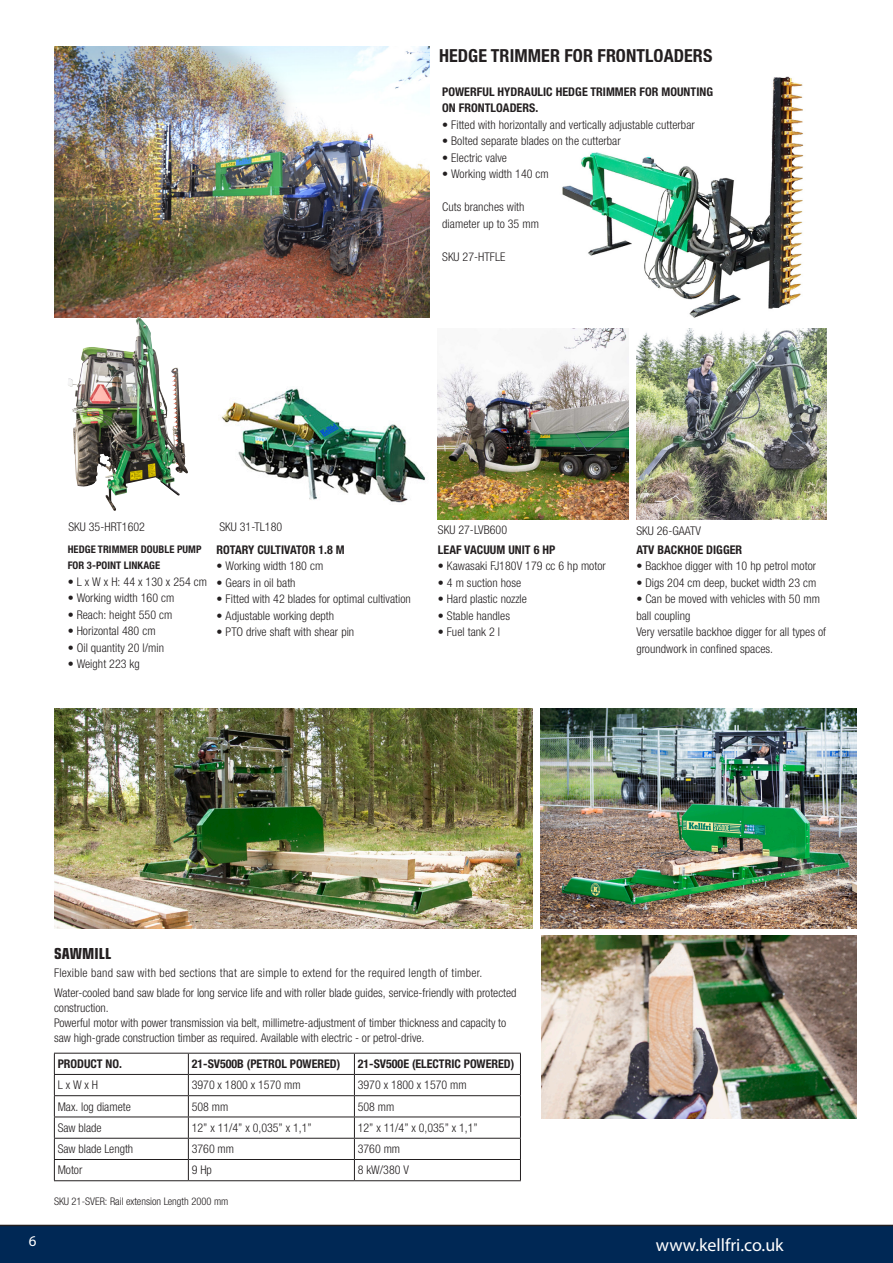
<style>
.page{position:relative;width:893px;height:1263px;background:#fff}
.page>*{position:absolute;margin:0;border:0;box-sizing:border-box;transform-origin:0 0}
.Rubrik{font:700 condensed 18px "Helvetica Neue LTW1 G";letter-spacing:.005em;color:#231f20}
.t1{font:18px "Myriad Pro";color:#fff}
.Rubrik-2{font:16.5px "Eurostile Con Hea";letter-spacing:.005em;color:#231f20}
.t2{font:15px "Myriad Pro";color:#fff}
.Rubrik-3{font:300 condensed 12px/16.5px "Helvetica Neue LTW1 G";letter-spacing:.005em;color:#231f20}
.Tabeller{font:300 condensed 12px "Helvetica Neue LTW1 G";color:#231f20}
.Rubrik-4{font:700 condensed 12px/16.5px "Helvetica Neue LTW1 G";letter-spacing:.005em;color:#231f20}
.Rubrik-5{font:300 condensed 12px "Helvetica Neue LTW1 G";letter-spacing:.025em;color:#231f20}
.Tabellrubriker{font:700 condensed 12px "Helvetica Neue LTW1 G";color:#231f20}
.Rubrik-6{font:700 condensed 10.5px "Helvetica Neue LTW1 G";letter-spacing:.005em;color:#231f20}
.t3{font:300 condensed 10.5px "Helvetica Neue LTW1 G";color:#231f20}
</style>
<div class="page">
<div style="left:0;top:1225px;width:893px;height:38px;background:#002855"></div>
<img style="left:54px;top:47px;width:375px;height:271px">
<img style="left:562px;top:76px;width:242px;height:242px">
<img style="left:438px;top:329px;width:190px;height:190px">
<img style="left:636px;top:329px;width:190px;height:190px">
<img style="left:68px;top:317px;width:70px;height:194px">
<img style="left:221px;top:388px;width:206px;height:115px">
<img style="left:54px;top:708px;width:479px;height:220px">
<img style="left:542px;top:935px;width:314px;height:183px">
<img style="left:540px;top:708px;width:316px;height:220px">
<hr style="left:54px;top:1095px;width:134px;height:1px;background:#231f20">
<hr style="left:188px;top:1095px;width:166px;height:1px;background:#231f20">
<hr style="left:354px;top:1095px;width:167px;height:1px;background:#231f20">
<hr style="left:54px;top:1116px;width:134px;height:1px;background:#231f20">
<hr style="left:188px;top:1116px;width:166px;height:1px;background:#231f20">
<hr style="left:354px;top:1116px;width:167px;height:1px;background:#231f20">
<hr style="left:54px;top:1138px;width:134px;height:1px;background:#231f20">
<hr style="left:188px;top:1138px;width:166px;height:1px;background:#231f20">
<hr style="left:354px;top:1138px;width:167px;height:1px;background:#231f20">
<hr style="left:54px;top:1159px;width:134px;height:1px;background:#231f20">
<hr style="left:188px;top:1159px;width:166px;height:1px;background:#231f20">
<hr style="left:354px;top:1159px;width:167px;height:1px;background:#231f20">
<hr style="left:54px;top:1180px;width:134px;height:1px;background:#231f20">
<hr style="left:188px;top:1180px;width:166px;height:1px;background:#231f20">
<hr style="left:354px;top:1180px;width:167px;height:1px;background:#231f20">
<hr style="left:54px;top:1053px;width:134px;height:1px;background:#231f20">
<svg style="left:54px;top:1053px;width:1px;height:127px"></svg>
<hr style="left:188px;top:1053px;width:166px;height:1px;background:#231f20">
<svg style="left:188px;top:1053px;width:1px;height:127px"></svg>
<hr style="left:354px;top:1053px;width:167px;height:1px;background:#231f20">
<svg style="left:354px;top:1053px;width:1px;height:127px"></svg>
<svg style="left:520px;top:1053px;width:1px;height:127px"></svg>
<hr style="left:54px;top:1074px;width:134px;height:1px;background:#231f20">
<hr style="left:188px;top:1074px;width:166px;height:1px;background:#231f20">
<hr style="left:354px;top:1074px;width:167px;height:1px;background:#231f20">
<p class="Rubrik" style="left:439px;top:45px;width:275px">HEDGE TRIMMER FOR FRONTLOADERS</p>
<p class="Rubrik-4" style="left:442px;top:83px;width:272px">POWERFUL HYDRAULIC HEDGE TRIMMER FOR MOUNTING<br>ON FRONTLOADERS.</p>
<p class="Rubrik-3" style="left:442px;top:116px;width:254px">• Fitted with horizontally and vertically adjustable cutterbar</p>
<p class="Rubrik-3" style="left:442px;top:133px;width:180px">• Bolted separate blades on the cutterbar</p>
<p class="Rubrik-3" style="left:442px;top:149px;width:66px">• Electric valve</p>
<p class="Rubrik-3" style="left:442px;top:166px;width:108px">• Working width 140 cm</p>
<p class="Rubrik-3" style="left:442px;top:199px;width:84px">Cuts branches with</p>
<p class="Rubrik-3" style="left:442px;top:215px;width:98px">diameter up to 35 mm</p>
<p class="Rubrik-3" style="left:442px;top:248px;width:65px">SKU 27-HTFLE</p>
<p class="Rubrik-3" style="left:68px;top:518px;width:78px">SKU 35-HRT1602</p>
<p class="Rubrik-3" style="left:219px;top:518px;width:64px">SKU 31-TL180</p>
<p class="Rubrik-3" style="left:438px;top:522px;width:71px">SKU 27-LVB600</p>
<p class="Rubrik-3" style="left:636px;top:523px;width:66px">SKU 26-GAATV</p>
<p class="Rubrik-6" style="left:68px;top:543px;width:135px">HEDGE TRIMMER DOUBLE PUMP</p>
<p class="Rubrik-6" style="left:68px;top:559px;width:94px">FOR 3-POINT LINKAGE</p>
<p class="Rubrik-3" style="left:68px;top:573px;width:141px">• L x W x H: 44 x 130 x 254 cm</p>
<p class="Rubrik-3" style="left:68px;top:590px;width:108px">• Working width 160 cm</p>
<p class="Rubrik-3" style="left:68px;top:606px;width:106px">• Reach: height 550 cm</p>
<p class="Rubrik-3" style="left:68px;top:623px;width:89px">• Horizontal 480 cm</p>
<p class="Rubrik-3" style="left:68px;top:639px;width:98px">• Oil quantity 20 l/min</p>
<p class="Rubrik-3" style="left:68px;top:656px;width:74px">• Weight 223 kg</p>
<p class="Rubrik-4" style="left:217px;top:541px;width:130px">ROTARY CULTIVATOR 1.8 M</p>
<p class="Rubrik-3" style="left:217px;top:558px;width:108px">• Working width 180 cm</p>
<p class="Rubrik-3" style="left:217px;top:575px;width:80px">• Gears in oil bath</p>
<p class="Rubrik-3" style="left:217px;top:591px;width:196px">• Fitted with 42 blades for optimal cultivation</p>
<p class="Rubrik-3" style="left:217px;top:608px;width:119px">• Adjustable working depth</p>
<p class="Rubrik-3" style="left:217px;top:624px;width:139px">• PTO drive shaft with shear pin</p>
<p class="Rubrik-4" style="left:438px;top:541px;width:119px">LEAF VACUUM UNIT 6 HP</p>
<p class="Rubrik-3" style="left:438px;top:558px;width:169px">• Kawasaki FJ180V 179 cc 6 hp motor</p>
<p class="Rubrik-3" style="left:438px;top:575px;width:85px">• 4 m suction hose</p>
<p class="Rubrik-3" style="left:438px;top:591px;width:91px">• Hard plastic nozzle</p>
<p class="Rubrik-3" style="left:438px;top:608px;width:74px">• Stable handles</p>
<p class="Rubrik-3" style="left:438px;top:624px;width:64px">• Fuel tank 2 l</p>
<p class="Rubrik-4" style="left:636px;top:541px;width:107px">ATV BACKHOE DIGGER</p>
<p class="Rubrik-3" style="left:636px;top:558px;width:181px">• Backhoe digger with 10 hp petrol motor</p>
<p class="Rubrik-3" style="left:636px;top:575px;width:181px">• Digs 204 cm deep, bucket width 23 cm</p>
<p class="Rubrik-3" style="left:636px;top:591px;width:185px">• Can be moved with vehicles with 50 mm ball coupling</p>
<p class="Rubrik-3" style="left:636px;top:624px;width:191px">Very versatile backhoe digger for all types of groundwork in confined spaces.</p>
<p class="Rubrik-2" style="left:54px;top:942px;width:59px">SAWMILL</p>
<p class="Rubrik-5" style="left:54px;top:965px;width:430px">Flexible band saw with bed sections that are simple to extend for the required length of timber.</p>
<p class="Rubrik-3" style="left:54px;top:985px;width:464px;line-height:15px">Water-cooled band saw blade for long service life and with roller blade guides, service-friendly with protected construction.</p>
<p class="Rubrik-3" style="left:54px;top:1015px;width:454px;line-height:15px">Powerful motor with power transmission via belt, millimetre-adjustment of timber thickness and capacity to saw high-grade construction timber as required. Available with electric - or petrol-drive.</p>
<p class="Tabellrubriker" style="left:58px;top:1057px;width:66px">PRODUCT NO.</p>
<p class="Tabellrubriker" style="left:192px;top:1057px;width:150px">21-SV500B (PETROL POWERED)</p>
<p class="Tabellrubriker" style="left:358px;top:1057px;width:158px">21-SV500E (ELECTRIC POWERED)</p>
<p class="Tabeller" style="left:58px;top:1078px;width:42px">L x W x H</p>
<p class="Tabeller" style="left:192px;top:1078px;width:110px">3970 x 1800 x 1570 mm</p>
<p class="Tabeller" style="left:358px;top:1078px;width:110px">3970 x 1800 x 1570 mm</p>
<p class="Tabeller" style="left:58px;top:1099px;width:75px">Max. log diamete</p>
<p class="Tabeller" style="left:192px;top:1099px;width:38px">508 mm</p>
<p class="Tabeller" style="left:358px;top:1099px;width:38px">508 mm</p>
<p class="Tabeller" style="left:58px;top:1120px;width:45px">Saw blade</p>
<p class="Tabeller" style="left:192px;top:1120px;width:121px">12” x 11/4” x 0,035” x 1,1”</p>
<p class="Tabeller" style="left:358px;top:1120px;width:121px">12” x 11/4” x 0,035” x 1,1”</p>
<p class="Tabeller" style="left:58px;top:1142px;width:77px">Saw blade Length</p>
<p class="Tabeller" style="left:192px;top:1142px;width:44px">3760 mm</p>
<p class="Tabeller" style="left:358px;top:1142px;width:44px">3760 mm</p>
<p class="Tabeller" style="left:58px;top:1163px;width:26px">Motor</p>
<p class="Tabeller" style="left:192px;top:1163px;width:22px">9 Hp</p>
<p class="Tabeller" style="left:358px;top:1163px;width:53px">8 kW/380 V</p>
<p class="t3" style="left:54px;top:1195px;width:176px">SKU 21-SVER: Rail extension Length 2000 mm</p>
<p class="t2" style="left:29px;top:1231px;width:9px">6</p>
<h1 class="t1" style="left:656px;top:1234px;width:129px">www.kellfri.co.uk</h1>
</div>
